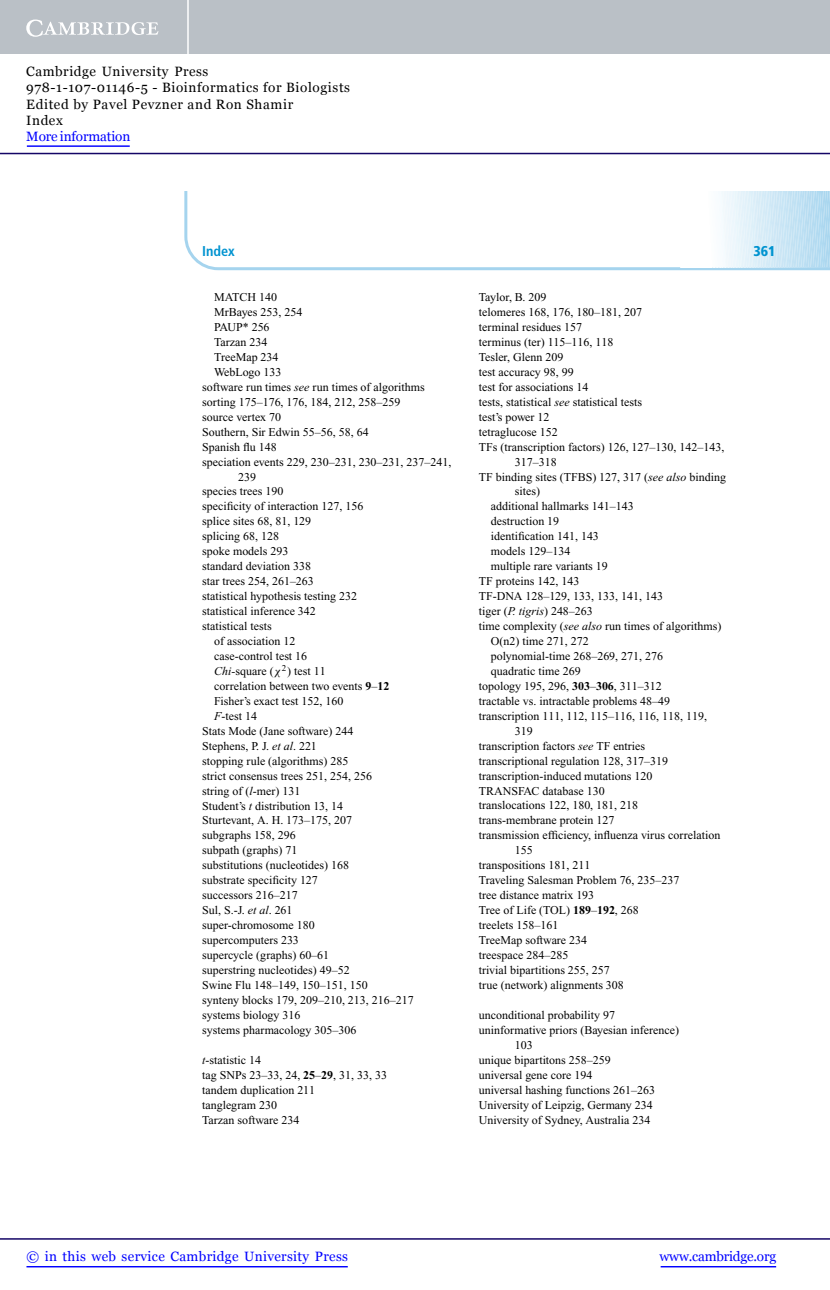
<style>
.page{position:relative;width:830px;height:1290px;background:#fff}
.page>*{position:absolute;margin:0;border:0;box-sizing:border-box;transform-origin:0 0}
.t1{font:700 condensed 14.25px "Frutiger";color:#0093d0}
.t2{font:900 condensed 14.25px "Frutiger";color:#0093d0}
.t3{font:13.5px/16.2px "Georgia";letter-spacing:.045em;color:#000}
.t4{font:13.5px "Georgia";letter-spacing:.025em;color:#00f}
.t5{font:13.5px "Georgia";letter-spacing:-.015em;color:#00f}
.t6{font:13.5px "Georgia";letter-spacing:-.01em;color:#00f}
.t7{font:12px/15px "Times New Roman";color:#000}
.s1{font-style:italic}
.s2{font-family:"RMTMI"}
.s3{font-weight:700}
</style>
<div class="page">
<svg style="left:184px;top:191px;width:645px;height:79px"></svg>
<svg style="left:679px;top:191px;width:150px;height:77px"></svg>
<div style="left:0;top:0;width:829px;height:54px;background:#bac0c6"></div>
<svg style="left:26px;top:20px;width:132px;height:17px"></svg>
<hr style="left:187px;top:0;width:2px;height:54px;background:#fff">
<hr style="left:0;top:153px;width:829px;height:1px;background:#150666">
<hr style="left:27px;top:145px;width:103px;height:2px;background:#00f">
<hr style="left:660px;top:1265px;width:115px;height:2px;background:#00f">
<hr style="left:0;top:1237px;width:829px;height:2px;background:#150666">
<hr style="left:26px;top:1265px;width:321px;height:2px;background:#00f">
<p class="t3" style="left:26px;top:63px;width:325px">Cambridge University Press<br>978-1-107-01146-5 - Bioinformatics for Biologists<br>Edited by Pavel Pevzner and Ron Shamir<br>Index</p>
<p class="t6" style="left:26px;top:129px;width:105px">More information</p>
<p class="t1" style="left:202px;top:245px;width:34px">Index</p>
<p class="t2" style="left:753px;top:245px;width:24px">361</p>
<p class="t7" style="left:214px;top:290px;width:64px">MATCH 140</p>
<p class="t7" style="left:214px;top:305px;width:90px">MrBayes 253, 254</p>
<p class="t7" style="left:214px;top:320px;width:57px">PAUP* 256</p>
<p class="t7" style="left:214px;top:335px;width:55px">Tarzan 234</p>
<p class="t7" style="left:214px;top:350px;width:66px">TreeMap 234</p>
<p class="t7" style="left:214px;top:365px;width:69px">WebLogo 133</p>
<p class="t7" style="left:202px;top:380px;width:224px">software run times <span class="s1">see</span> run times of algorithms</p>
<p class="t7" style="left:202px;top:395px;width:199px">sorting 175–176, 176, 184, 212, 258–259</p>
<p class="t7" style="left:202px;top:410px;width:80px">source vertex 70</p>
<p class="t7" style="left:202px;top:425px;width:168px">Southern, Sir Edwin 55–56, 58, 64</p>
<p class="t7" style="left:202px;top:440px;width:76px">Spanish flu 148</p>
<p class="t7" style="left:202px;top:455px;width:250px">speciation events 229, 230–231, 230–231, 237–241,</p>
<p class="t7" style="left:238px;top:470px;width:19px">239</p>
<p class="t7" style="left:202px;top:485px;width:83px">species trees 190</p>
<p class="t7" style="left:202px;top:500px;width:163px">specificity of interaction 127, 156</p>
<p class="t7" style="left:202px;top:515px;width:110px">splice sites 68, 81, 129</p>
<p class="t7" style="left:202px;top:530px;width:78px">splicing 68, 128</p>
<p class="t7" style="left:202px;top:545px;width:88px">spoke models 293</p>
<p class="t7" style="left:202px;top:559px;width:110px">standard deviation 338</p>
<p class="t7" style="left:202px;top:574px;width:113px">star trees 254, 261–263</p>
<p class="t7" style="left:202px;top:589px;width:156px">statistical hypothesis testing 232</p>
<p class="t7" style="left:202px;top:604px;width:115px">statistical inference 342</p>
<p class="t7" style="left:202px;top:619px;width:71px">statistical tests</p>
<p class="t7" style="left:214px;top:634px;width:83px">of association 12</p>
<p class="t7" style="left:214px;top:649px;width:94px">case-control test 16</p>
<p class="t7" style="left:214px;top:664px;width:113px"><span class="s1">Chi-</span>square (<span class="s2">χ</span><sup>2</sup>) test 11</p>
<p class="t7" style="left:214px;top:679px;width:176px">correlation between two events <span class="s3">9</span>–<span class="s3">12</span></p>
<p class="t7" style="left:214px;top:694px;width:131px">Fisher’s exact test 152, 160</p>
<p class="t7" style="left:214px;top:709px;width:44px"><span class="s1">F</span>-test 14</p>
<p class="t7" style="left:202px;top:724px;width:153px">Stats Mode (Jane software) 244</p>
<p class="t7" style="left:202px;top:739px;width:116px">Stephens, P. J. <span class="s1">et al</span>. 221</p>
<p class="t7" style="left:202px;top:754px;width:148px">stopping rule (algorithms) 285</p>
<p class="t7" style="left:202px;top:769px;width:171px">strict consensus trees 251, 254, 256</p>
<p class="t7" style="left:202px;top:784px;width:99px">string of (<span class="s1">l</span>-mer) 131</p>
<p class="t7" style="left:202px;top:799px;width:142px">Student’s <span class="s1">t</span> distribution 13, 14</p>
<p class="t7" style="left:202px;top:814px;width:151px">Sturtevant, A. H. 173–175, 207</p>
<p class="t7" style="left:202px;top:828px;width:95px">subgraphs 158, 296</p>
<p class="t7" style="left:202px;top:843px;width:97px">subpath (graphs) 71</p>
<p class="t7" style="left:202px;top:858px;width:148px">substitutions (nucleotides) 168</p>
<p class="t7" style="left:202px;top:873px;width:117px">substrate specificity 127</p>
<p class="t7" style="left:202px;top:888px;width:97px">successors 216–217</p>
<p class="t7" style="left:202px;top:903px;width:92px">Sul, S.-J. <span class="s1">et al</span>. 261</p>
<p class="t7" style="left:202px;top:918px;width:114px">super-chromosome 180</p>
<p class="t7" style="left:202px;top:933px;width:98px">supercomputers 233</p>
<p class="t7" style="left:202px;top:948px;width:128px">supercycle (graphs) 60–61</p>
<p class="t7" style="left:202px;top:963px;width:149px">superstring nucleotides) 49–52</p>
<p class="t7" style="left:202px;top:978px;width:167px">Swine Flu 148–149, 150–151, 150</p>
<p class="t7" style="left:202px;top:993px;width:213px">synteny blocks 179, 209–210, 213, 216–217</p>
<p class="t7" style="left:202px;top:1008px;width:100px">systems biology 316</p>
<p class="t7" style="left:202px;top:1023px;width:156px">systems pharmacology 305–306</p>
<p class="t7" style="left:202px;top:1053px;width:186px"><span class="s1">t</span>-statistic 14<br>tag SNPs 23–33, 24, <span class="s3">25</span>–<span class="s3">29</span>, 31, 33, 33 tandem duplication 211<br>tanglegram 230<br>Tarzan software 234</p>
<p class="t7" style="left:478px;top:290px;width:69px">Taylor, B. 209</p>
<p class="t7" style="left:478px;top:305px;width:165px">telomeres 168, 176, 180–181, 207</p>
<p class="t7" style="left:478px;top:320px;width:105px">terminal residues 157</p>
<p class="t7" style="left:478px;top:335px;width:136px">terminus (ter) 115–116, 118</p>
<p class="t7" style="left:478px;top:350px;width:86px">Tesler, Glenn 209</p>
<p class="t7" style="left:478px;top:365px;width:96px">test accuracy 98, 99</p>
<p class="t7" style="left:478px;top:380px;width:111px">test for associations 14</p>
<p class="t7" style="left:478px;top:395px;width:165px">tests, statistical <span class="s1">see</span> statistical tests</p>
<p class="t7" style="left:478px;top:410px;width:72px">test’s power 12</p>
<p class="t7" style="left:478px;top:425px;width:80px">tetraglucose 152</p>
<p class="t7" style="left:478px;top:440px;width:247px">TFs (transcription factors) 126, 127–130, 142–143,</p>
<p class="t7" style="left:514px;top:455px;width:43px">317–318</p>
<p class="t7" style="left:478px;top:470px;width:248px">TF binding sites (TFBS) 127, 317 (<span class="s1">see also</span> binding</p>
<p class="t7" style="left:514px;top:485px;width:27px">sites)</p>
<p class="t7" style="left:490px;top:500px;width:144px">additional hallmarks 141–143</p>
<p class="t7" style="left:490px;top:515px;width:70px">destruction 19</p>
<p class="t7" style="left:490px;top:530px;width:109px">identification 141, 143</p>
<p class="t7" style="left:490px;top:544px;width:81px">models 129–134</p>
<p class="t7" style="left:490px;top:559px;width:118px">multiple rare variants 19</p>
<p class="t7" style="left:478px;top:574px;width:102px">TF proteins 142, 143</p>
<p class="t7" style="left:478px;top:589px;width:185px">TF-DNA 128–129, 133, 133, 141, 143</p>
<p class="t7" style="left:478px;top:604px;width:115px">tiger (<span class="s1">P. tigris</span>) 248–263</p>
<p class="t7" style="left:478px;top:619px;width:244px">time complexity (<span class="s1">see also</span> run times of algorithms)</p>
<p class="t7" style="left:490px;top:634px;width:99px">O(n2) time 271, 272</p>
<p class="t7" style="left:490px;top:649px;width:174px">polynomial-time 268–269, 271, 276</p>
<p class="t7" style="left:490px;top:664px;width:91px">quadratic time 269</p>
<p class="t7" style="left:478px;top:679px;width:184px">topology 195, 296, <span class="s3">303</span>–<span class="s3">306</span>, 311–312</p>
<p class="t7" style="left:478px;top:694px;width:192px">tractable vs. intractable problems 48–49</p>
<p class="t7" style="left:478px;top:709px;width:229px">transcription 111, 112, 115–116, 116, 118, 119,</p>
<p class="t7" style="left:514px;top:724px;width:19px">319</p>
<p class="t7" style="left:478px;top:739px;width:168px">transcription factors <span class="s1">see</span> TF entries</p>
<p class="t7" style="left:478px;top:754px;width:191px">transcriptional regulation 128, 317–319</p>
<p class="t7" style="left:478px;top:769px;width:175px">transcription-induced mutations 120</p>
<p class="t7" style="left:478px;top:784px;width:127px">TRANSFAC database 130</p>
<p class="t7" style="left:478px;top:799px;width:161px">translocations 122, 180, 181, 218</p>
<p class="t7" style="left:478px;top:813px;width:137px">trans-membrane protein 127</p>
<p class="t7" style="left:478px;top:828px;width:243px">transmission efficiency, influenza virus correlation</p>
<p class="t7" style="left:514px;top:843px;width:19px">155</p>
<p class="t7" style="left:478px;top:858px;width:113px">transpositions 181, 211</p>
<p class="t7" style="left:478px;top:873px;width:202px">Traveling Salesman Problem 76, 235–237</p>
<p class="t7" style="left:478px;top:888px;width:117px">tree distance matrix 193</p>
<p class="t7" style="left:478px;top:903px;width:161px">Tree of Life (TOL) <span class="s3">189</span>–<span class="s3">192</span>, 268</p>
<p class="t7" style="left:478px;top:918px;width:81px">treelets 158–161</p>
<p class="t7" style="left:478px;top:933px;width:110px">TreeMap software 234</p>
<p class="t7" style="left:478px;top:948px;width:91px">treespace 284–285</p>
<p class="t7" style="left:478px;top:963px;width:132px">trivial bipartitions 255, 257</p>
<p class="t7" style="left:478px;top:978px;width:146px">true (network) alignments 308</p>
<p class="t7" style="left:478px;top:1008px;width:138px">unconditional probability 97</p>
<p class="t7" style="left:478px;top:1023px;width:201px">uninformative priors (Bayesian inference)</p>
<p class="t7" style="left:514px;top:1038px;width:19px">103</p>
<p class="t7" style="left:478px;top:1053px;width:133px">unique bipartitons 258–259</p>
<p class="t7" style="left:478px;top:1068px;width:115px">universal gene core 194</p>
<p class="t7" style="left:478px;top:1082px;width:177px">universal hashing functions 261–263</p>
<p class="t7" style="left:478px;top:1097px;width:175px">University of Leipzig, Germany 234</p>
<p class="t7" style="left:478px;top:1112px;width:173px">University of Sydney, Australia 234</p>
<p class="t4" style="left:26px;top:1247px;width:323px">© in this web service Cambridge University Press</p>
<p class="t5" style="left:659px;top:1247px;width:118px">www.cambridge.org</p>
</div>
